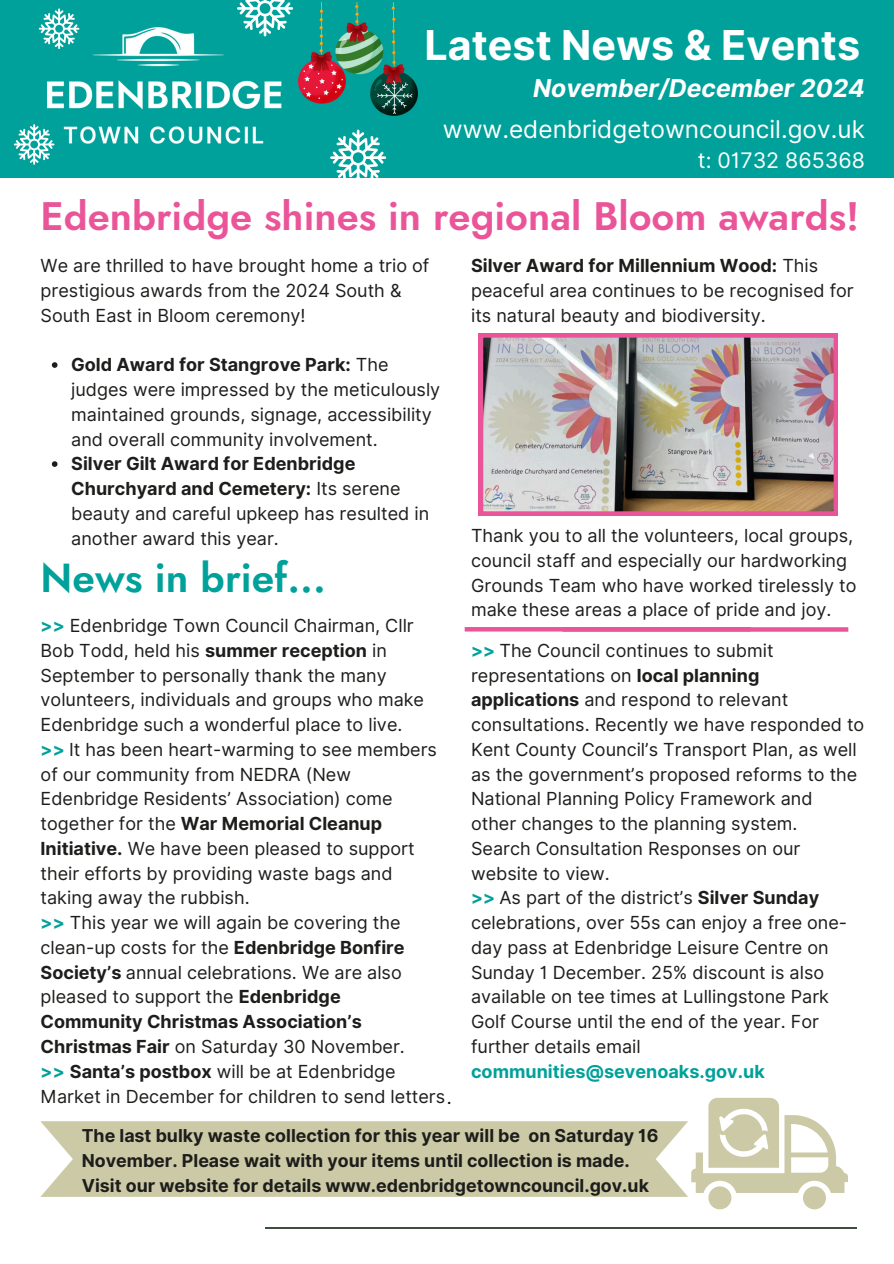
<style>
.page{position:relative;width:894px;height:1264px;background:#fff}
.page>*{position:absolute;margin:0;border:0;box-sizing:border-box;transform-origin:0 0}
.t1{font:700 41.25px "Inter";color:#fff}
.t2{font:600 40.5px "Jost";color:#00a19a}
.t3{font:600 39.75px "Jost";color:#ea5599}
.t4{font:italic 700 24.75px "Inter";color:#fff}
.t5{font:24.45px "Inter";color:#fff}
.t6{font:21.45px "Inter";color:#fff}
.t7{font:18px/24.8px "Inter";color:#1d1d1b}
.t8{font:700 17.85px/24.8px "Inter";color:#1d1d1b}
.s1{font-weight:700}
.s2{font-weight:700;color:#00a19a}
.s3{color:#000}
</style>
<div class="page">
<hr style="left:265px;top:1226px;width:590px;height:2px;background:#3e4e40">
<div style="left:0;top:0;width:893px;height:178px;background:#00a19a"></div>
<img style="left:38px;top:27px;width:244px;height:119px">
<div style="left:802px;top:1186px;width:23px;height:23px;background:#cccaa6;border-radius:50%"></div>
<div style="left:708px;top:1186px;width:23px;height:23px;background:#cccaa6;border-radius:50%"></div>
<svg style="left:691px;top:1097px;width:156px;height:95px"></svg>
<div style="left:40px;top:1121px;width:648px;height:75px;background:#cccaa6"></div>
<img style="left:298px;top:2px;width:119px;height:114px">
<svg style="left:14px;top:124px;width:40px;height:41px"></svg>
<svg style="left:237px;top:0;width:56px;height:36px"></svg>
<svg style="left:330px;top:130px;width:56px;height:48px"></svg>
<svg style="left:39px;top:8px;width:40px;height:41px"></svg>
<img style="left:478px;top:333px;width:359px;height:182px">
<svg style="left:52px;top:362px;width:5px;height:6px"></svg>
<svg style="left:52px;top:461px;width:5px;height:6px"></svg>
<hr style="left:464px;top:627px;width:286px;height:4px;background:#ea5599">
<hr style="left:562px;top:627px;width:286px;height:4px;background:#ea5599">
<p class="t1" style="left:424px;top:20px;width:437px">Latest News &amp; Events</p>
<p class="t4" style="left:533px;top:73px;width:333px">November/December 2024</p>
<p class="t5" style="left:442px;top:114px;width:423px">www.edenbridgetowncouncil.gov.uk</p>
<p class="t6" style="left:697px;top:147px;width:168px">t: 01732 865368</p>
<p class="t3" style="left:41px;top:188px;width:820px">Edenbridge shines in regional Bloom awards!</p>
<p class="t7" style="left:471px;top:253px;width:384px"><span class="s1">Silver Award for Millennium Wood:</span> This peaceful area continues to be recognised for its natural beauty and biodiversity.</p>
<h1 class="t7" style="left:41px;top:253px;width:390px">We are thrilled to have brought home a trio of prestigious awards from the 2024 South &amp;<br>South East in Bloom ceremony!</h1>
<p class="t7" style="left:71px;top:352px;width:370px"><span class="s1">Gold Award for Stangrove Park:</span> The judges were impressed by the meticulously maintained grounds, signage, accessibility and overall community involvement.</p>
<p class="t7" style="left:71px;top:451px;width:359px"><span class="s1">Silver Gilt Award for Edenbridge Churchyard and Cemetery:</span> Its serene beauty and careful upkeep has resulted in another award this year.</p>
<p class="t7" style="left:471px;top:523px;width:387px">Thank you to all the volunteers, local groups, council staff and especially our hardworking Grounds Team who have worked tirelessly to make these areas a place of pride and joy.</p>
<p class="t2" style="left:41px;top:548px;width:286px">News in brief...</p>
<p class="t7" style="left:41px;top:613px;width:385px"><span class="s2">&gt;&gt;</span> Edenbridge Town Council Chairman, Cllr Bob Todd, held his <span class="s1">summer reception</span> in September to personally thank the many volunteers, individuals and groups who make Edenbridge such a wonderful place to live.</p>
<p class="t7" style="left:41px;top:737px;width:398px"><span class="s2">&gt;&gt;</span> It has been heart-warming to see members of our community from NEDRA (New Edenbridge Residents’ Association) come together for the <span class="s1">War Memorial Cleanup Initiative.</span> We have been pleased to support their efforts by providing waste bags and taking away the rubbish.</p>
<p class="t7" style="left:41px;top:910px;width:365px"><span class="s2">&gt;&gt;</span> This year we will again be covering the clean-up costs for the <span class="s1">Edenbridge Bonfire Society’s</span> annual celebrations. We are also pleased to support the <span class="s1">Edenbridge Community Christmas Association’s Christmas Fair</span> on Saturday 30 November.</p>
<h1 class="t7" style="left:41px;top:1058px;width:412px"><span class="s2">&gt;&gt;</span> <span class="s1">Santa’s postbox</span> will be at Edenbridge<br>Market in December for children to send letters<span class="s3">.</span></h1>
<h2 class="t8" style="left:82px;top:1123px;width:578px">The last bulky waste collection for this year will be on Saturday 16<br>November. Please wait with your items until collection is made.<br>Visit our website for details www.edenbridgetowncouncil.gov.uk</h2>
<h1 class="t7" style="left:471px;top:638px;width:394px"><span class="s2">&gt;&gt;</span> The Council continues to submit representations on <span class="s1">local planning applications</span> and respond to relevant consultations. Recently we have responded to Kent County Council’s Transport Plan, as well as the government’s proposed reforms to the National Planning Policy Framework and</h1>
<p class="t7" style="left:471px;top:811px;width:328px">other changes to the planning system.</p>
<p class="t7" style="left:471px;top:836px;width:331px">Search Consultation Responses on our website to view.</p>
<p class="t7" style="left:471px;top:885px;width:377px"><span class="s2">&gt;&gt;</span> As part of the district’s <span class="s1">Silver Sunday </span>celebrations, over 55s can enjoy a free one&shy;day pass at Edenbridge Leisure Centre on Sunday 1 December. 25% discount is also available on tee times at Lullingstone Park Golf Course until the end of the year. For further details email <span class="s2">communities@sevenoaks.gov.uk</span></p>
</div>
